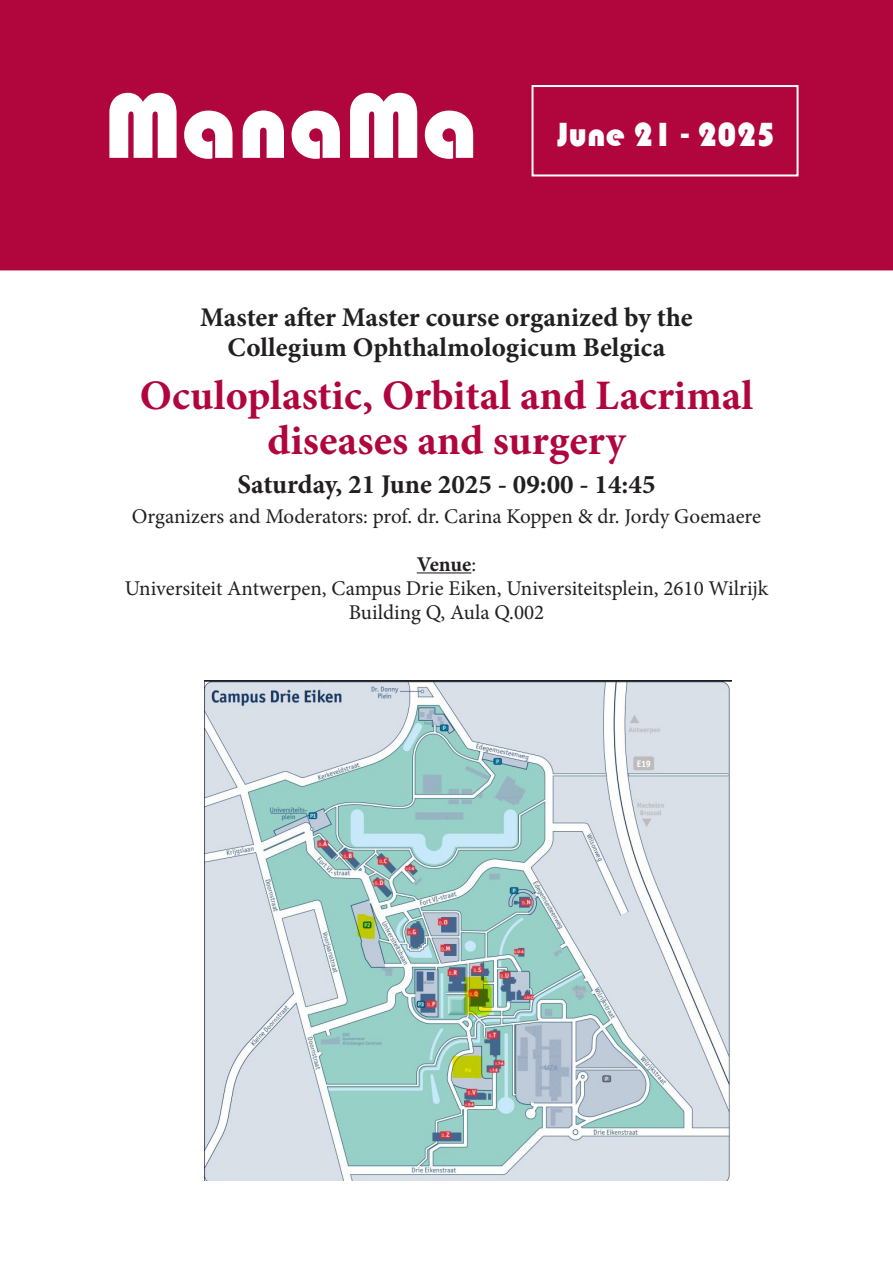
<style>
.page{position:relative;width:893px;height:1263px;background:#fff}
.page>*{position:absolute;margin:0;border:0;box-sizing:border-box;transform-origin:0 0}
.t1{font:95.1px "Bauhaus 93";color:#fff}
.t2{font:700 42px/45px "Minion Pro";color:#b0063d;text-align:center}
.t3{font:34.5px "Bauhaus 93";color:#fff}
.t4{font:700 27px "Minion Pro";color:#231f20}
.t5{font:21px "Minion Pro";color:#231f20}
.t6{font:700 21px "Minion Pro";letter-spacing:-.005em;color:#231f20}
.s1{font-weight:400}
</style>
<div class="page">
<div style="left:1px;top:1px;width:891px;height:269px;background:#b0063d"></div>
<div style="left:0;top:0;width:893px;height:270px;border:2px solid #b0063d"></div>
<div style="left:531px;top:85px;width:267px;height:91px;border:2px solid #fff"></div>
<hr style="left:417px;top:572px;width:54px;height:1px;background:#231f20">
<img style="left:205px;top:680px;width:527px;height:500px">
<p class="t1" style="left:104px;top:72px;width:375px">ManaMa</p>
<p class="t3" style="left:558px;top:115px;width:220px">June 21 - 2025</p>
<p class="t4" style="left:200px;top:298px;width:494px">Master after Master course organized by the</p>
<p class="t4" style="left:228px;top:328px;width:439px">Collegium Ophthalmologicum Belgica</p>
<p class="t2" style="left:140px;top:373px;width:615px">Oculoplastic, Orbital and Lacrimal diseases and surgery</p>
<p class="t4" style="left:237px;top:465px;width:420px">Saturday, 21 June 2025 - 09:00 - 14:45</p>
<p class="t5" style="left:132px;top:502px;width:631px">Organizers and Moderators: prof. dr. Carina Koppen &amp; dr. Jordy Goemaere</p>
<p class="t6" style="left:417px;top:549px;width:61px">Venue<span class="s1">:</span></p>
<p class="t5" style="left:125px;top:574px;width:645px">Universiteit Antwerpen, Campus Drie Eiken, Universiteitsplein, 2610 Wilrijk</p>
<p class="t5" style="left:349px;top:598px;width:197px">Building Q, Aula Q.002</p>
</div>
